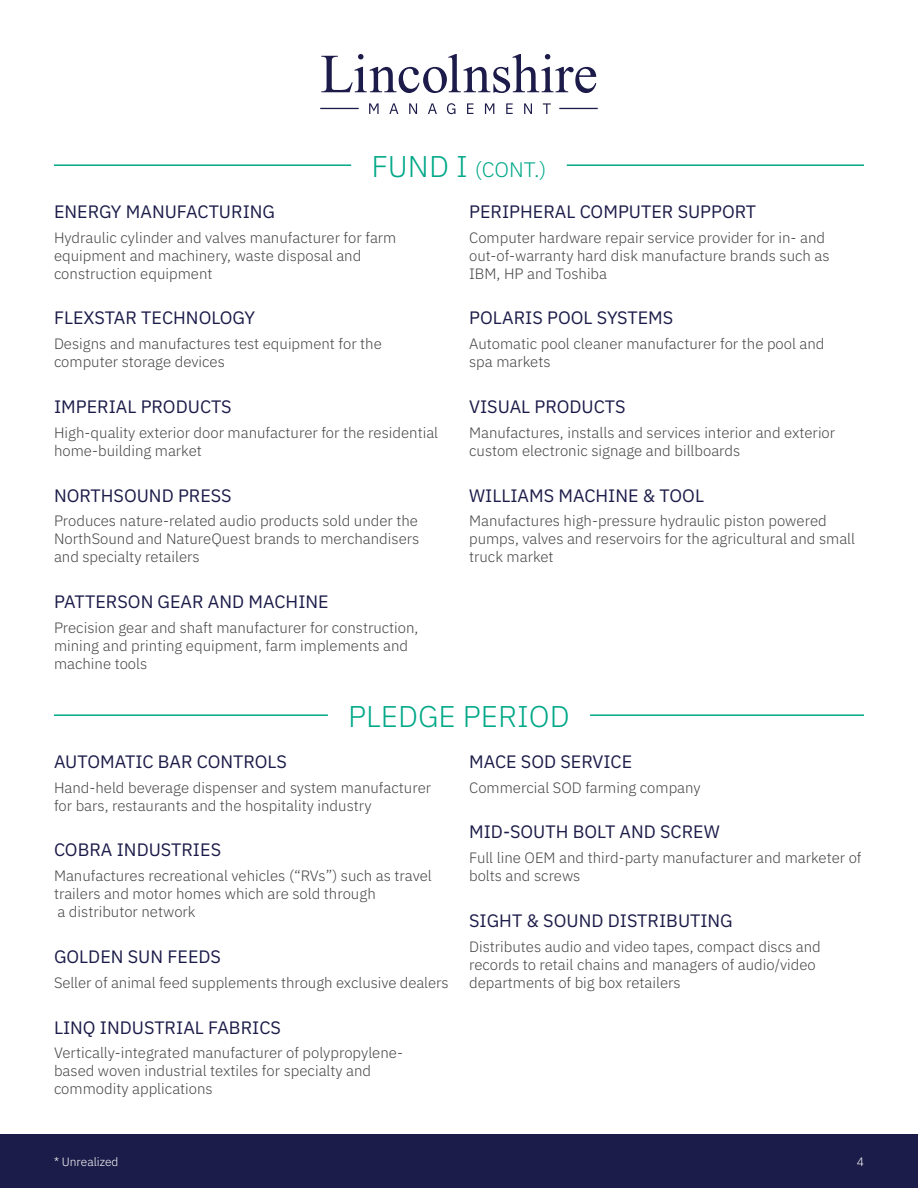
<style>
.page{position:relative;width:918px;height:1188px;background:#fff}
.page>*{position:absolute;margin:0;border:0;box-sizing:border-box;transform-origin:0 0}
.Fund{font:300 30px "IBM Plex Sans";color:#00a888}
.Fund-2{font:300 21px "IBM Plex Sans";color:#00a888}
.t1{font:18px "IBM Plex Sans";color:#1c1c4a}
.Body{font:300 15px/18px "IBM Plex Sans";color:#454545}
.t2{font:300 12px "IBM Plex Sans";color:#fff}
.s1{font-size:30px}
</style>
<div class="page">
<div style="left:0;top:1134px;width:918px;height:54px;background:#1c1c4a"></div>
<svg style="left:321px;top:54px;width:275px;height:39px"></svg>
<svg style="left:369px;top:103px;width:10px;height:11px"></svg>
<svg style="left:389px;top:103px;width:9px;height:11px"></svg>
<svg style="left:409px;top:103px;width:8px;height:11px"></svg>
<svg style="left:428px;top:103px;width:9px;height:11px"></svg>
<svg style="left:447px;top:103px;width:8px;height:11px"></svg>
<svg style="left:467px;top:103px;width:6px;height:11px"></svg>
<svg style="left:485px;top:103px;width:9px;height:11px"></svg>
<svg style="left:506px;top:103px;width:7px;height:11px"></svg>
<svg style="left:524px;top:103px;width:8px;height:11px"></svg>
<svg style="left:543px;top:103px;width:8px;height:11px"></svg>
<hr style="left:320px;top:108px;width:39px;height:1px;background:#1c1b4a">
<hr style="left:559px;top:108px;width:39px;height:1px;background:#1c1b4a">
<hr style="left:54px;top:164px;width:810px;height:2px;background:#00a888">
<div style="left:351px;top:163px;width:216px;height:12px;background:#fff"></div>
<hr style="left:54px;top:714px;width:810px;height:2px;background:#00a888">
<div style="left:328px;top:713px;width:262px;height:12px;background:#fff"></div>
<p class="Fund-2" style="left:371px;top:153px;width:177px"><span class="s1">FUND I</span> (CONT.)</p>
<p class="t1" style="left:54px;top:198px;width:223px">ENERGY MANUFACTURING</p>
<p class="Body" style="left:54px;top:227px;width:344px">Hydraulic cylinder and valves manufacturer for farm equipment and machinery, waste disposal and construction equipment</p>
<p class="t1" style="left:54px;top:304px;width:203px">FLEXSTAR TECHNOLOGY</p>
<p class="Body" style="left:54px;top:334px;width:329px">Designs and manufactures test equipment for the computer storage devices</p>
<p class="t1" style="left:54px;top:393px;width:179px">IMPERIAL PRODUCTS</p>
<p class="Body" style="left:54px;top:422px;width:386px">High-quality exterior door manufacturer for the residential home-building market</p>
<p class="t1" style="left:54px;top:482px;width:179px">NORTHSOUND PRESS</p>
<p class="Body" style="left:54px;top:511px;width:367px;text-align:justify">Produces nature-related audio products sold under the NorthSound and NatureQuest brands to merchandisers and specialty retailers</p>
<p class="t1" style="left:54px;top:588px;width:276px">PATTERSON GEAR AND MACHINE</p>
<p class="Body" style="left:54px;top:618px;width:366px">Precision gear and shaft manufacturer for construction, mining and printing equipment, farm implements and machine tools</p>
<p class="t1" style="left:469px;top:198px;width:289px">PERIPHERAL COMPUTER SUPPORT</p>
<p class="Body" style="left:469px;top:227px;width:362px">Computer hardware repair service provider for in- and out-of-warranty hard disk manufacture brands such as<br>IBM, HP and Toshiba</p>
<p class="t1" style="left:469px;top:304px;width:206px">POLARIS POOL SYSTEMS</p>
<p class="Body" style="left:469px;top:334px;width:357px">Automatic pool cleaner manufacturer for the pool and spa markets</p>
<p class="t1" style="left:469px;top:393px;width:158px">VISUAL PRODUCTS</p>
<p class="Body" style="left:469px;top:422px;width:368px">Manufactures, installs and services interior and exterior custom electronic signage and billboards</p>
<p class="t1" style="left:469px;top:482px;width:236px">WILLIAMS MACHINE &amp; TOOL</p>
<p class="Body" style="left:469px;top:511px;width:387px">Manufactures high-pressure hydraulic piston powered pumps, valves and reservoirs for the agricultural and small truck market</p>
<p class="Fund" style="left:348px;top:694px;width:223px">PLEDGE PERIOD</p>
<p class="t1" style="left:54px;top:748px;width:235px">AUTOMATIC BAR CONTROLS</p>
<p class="Body" style="left:54px;top:777px;width:379px">Hand-held beverage dispenser and system manufacturer for bars, restaurants and the hospitality industry</p>
<p class="t1" style="left:54px;top:836px;width:169px">COBRA INDUSTRIES</p>
<p class="Body" style="left:54px;top:866px;width:379px">Manufactures recreational vehicles (“RVs”) such as travel trailers and motor homes which are sold through<br>a distributor network</p>
<p class="t1" style="left:54px;top:943px;width:169px">GOLDEN SUN FEEDS</p>
<p class="Body" style="left:54px;top:972px;width:396px">Seller of animal feed supplements through exclusive dealers</p>
<p class="t1" style="left:54px;top:1014px;width:229px">LINQ INDUSTRIAL FABRICS</p>
<p class="Body" style="left:54px;top:1043px;width:351px">Vertically-integrated manufacturer of polypropylene&shy;based woven industrial textiles for specialty and commodity applications</p>
<p class="t1" style="left:469px;top:748px;width:165px">MACE SOD SERVICE</p>
<p class="Body" style="left:469px;top:777px;width:233px">Commercial SOD farming company</p>
<p class="t1" style="left:469px;top:818px;width:252px">MID-SOUTH BOLT AND SCREW</p>
<p class="Body" style="left:469px;top:848px;width:394px">Full line OEM and third-party manufacturer and marketer of bolts and screws</p>
<p class="t1" style="left:469px;top:907px;width:265px">SIGHT &amp; SOUND DISTRIBUTING</p>
<p class="Body" style="left:469px;top:936px;width:353px">Distributes audio and video tapes, compact discs and records to retail chains and managers of audio/video departments of big box retailers</p>
<p class="t2" style="left:54px;top:1152px;width:66px">* Unrealized</p>
<p class="t2" style="left:857px;top:1152px;width:9px">4</p>
</div>
